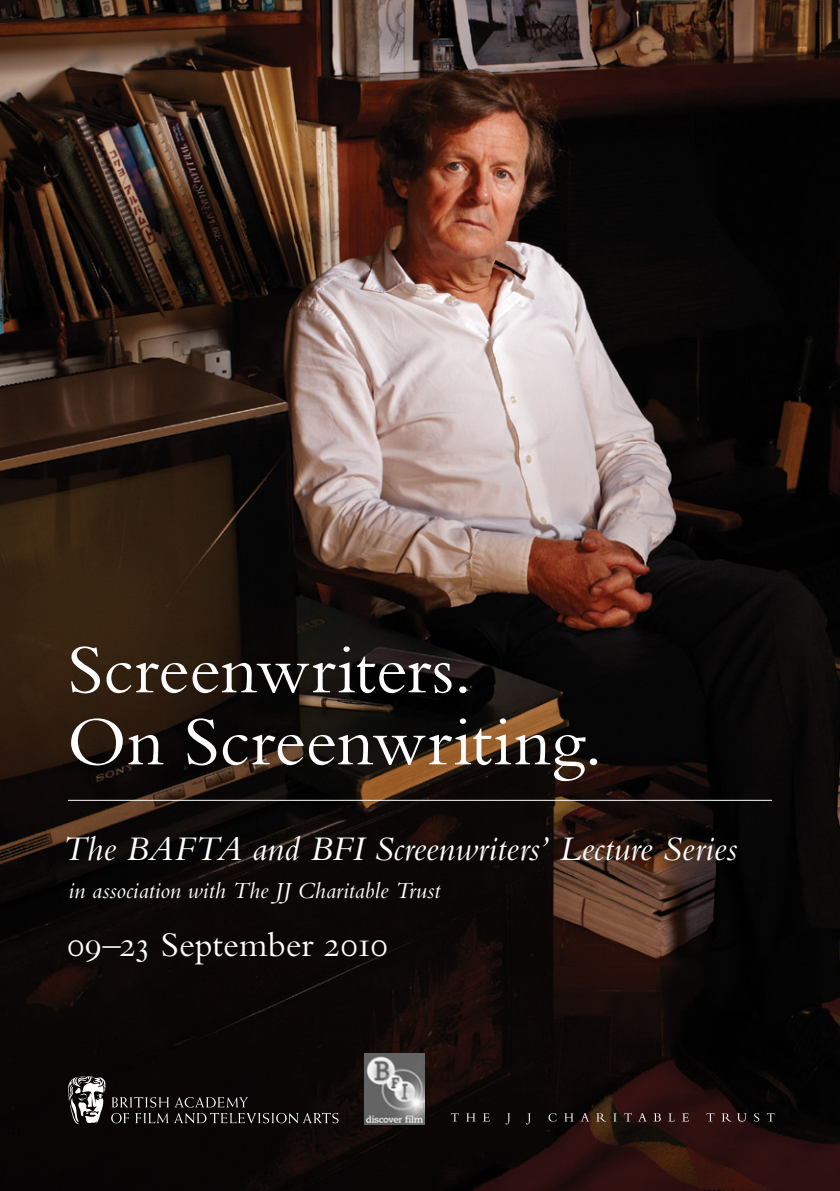
<style>
.page{position:relative;width:840px;height:1191px;background:#fff}
.page>*{position:absolute;margin:0;border:0;box-sizing:border-box;transform-origin:0 0}
.screenwriterName{font:72px "Bembo MT Std";color:#fff}
.bodyCopy9pt{font:italic 36px "Bembo MT Std";letter-spacing:.005em;color:#fff}
.bodyCopy9pt-2{font:36px "Bembo MT Std";color:#fff}
.bodyCopy9pt-3{font:italic 24px "Bembo MT Std";letter-spacing:.005em;color:#fff}
</style>
<div class="page">
<img style="left:0;top:0;width:839px;height:1191px">
<svg style="left:68px;top:1076px;width:270px;height:48px;background:#272423"></svg>
<img style="left:364px;top:1053px;width:60px;height:71px">
<hr style="left:68px;top:800px;width:703px;height:1px;background:#fff">
<svg style="left:450px;top:1113px;width:8px;height:8px"></svg>
<svg style="left:466px;top:1113px;width:9px;height:8px"></svg>
<svg style="left:482px;top:1113px;width:7px;height:8px"></svg>
<svg style="left:505px;top:1113px;width:5px;height:11px"></svg>
<svg style="left:525px;top:1113px;width:5px;height:11px"></svg>
<svg style="left:548px;top:1113px;width:8px;height:8px"></svg>
<svg style="left:564px;top:1113px;width:9px;height:8px"></svg>
<svg style="left:580px;top:1113px;width:9px;height:8px"></svg>
<svg style="left:596px;top:1113px;width:10px;height:8px"></svg>
<svg style="left:613px;top:1113px;width:3px;height:8px"></svg>
<svg style="left:623px;top:1113px;width:8px;height:8px"></svg>
<svg style="left:637px;top:1113px;width:9px;height:8px"></svg>
<svg style="left:653px;top:1113px;width:7px;height:8px"></svg>
<svg style="left:668px;top:1113px;width:6px;height:8px"></svg>
<svg style="left:681px;top:1113px;width:7px;height:8px"></svg>
<svg style="left:706px;top:1113px;width:8px;height:8px"></svg>
<svg style="left:721px;top:1113px;width:25px;height:8px"></svg>
<svg style="left:753px;top:1113px;width:5px;height:8px"></svg>
<svg style="left:766px;top:1113px;width:8px;height:8px"></svg>
<p class="screenwriterName" style="left:68px;top:628px;width:405px">Screenwriters.</p>
<p class="screenwriterName" style="left:67px;top:700px;width:536px">On Screenwriting.</p>
<p class="bodyCopy9pt" style="left:62px;top:826px;width:676px">The BAFTA and BFI Screenwriters’ Lecture Series</p>
<p class="bodyCopy9pt-3" style="left:69px;top:876px;width:373px">in association with The JJ Charitable Trust</p>
<p class="bodyCopy9pt-2" style="left:67px;top:924px;width:322px">09–23 September 2010</p>
</div>
